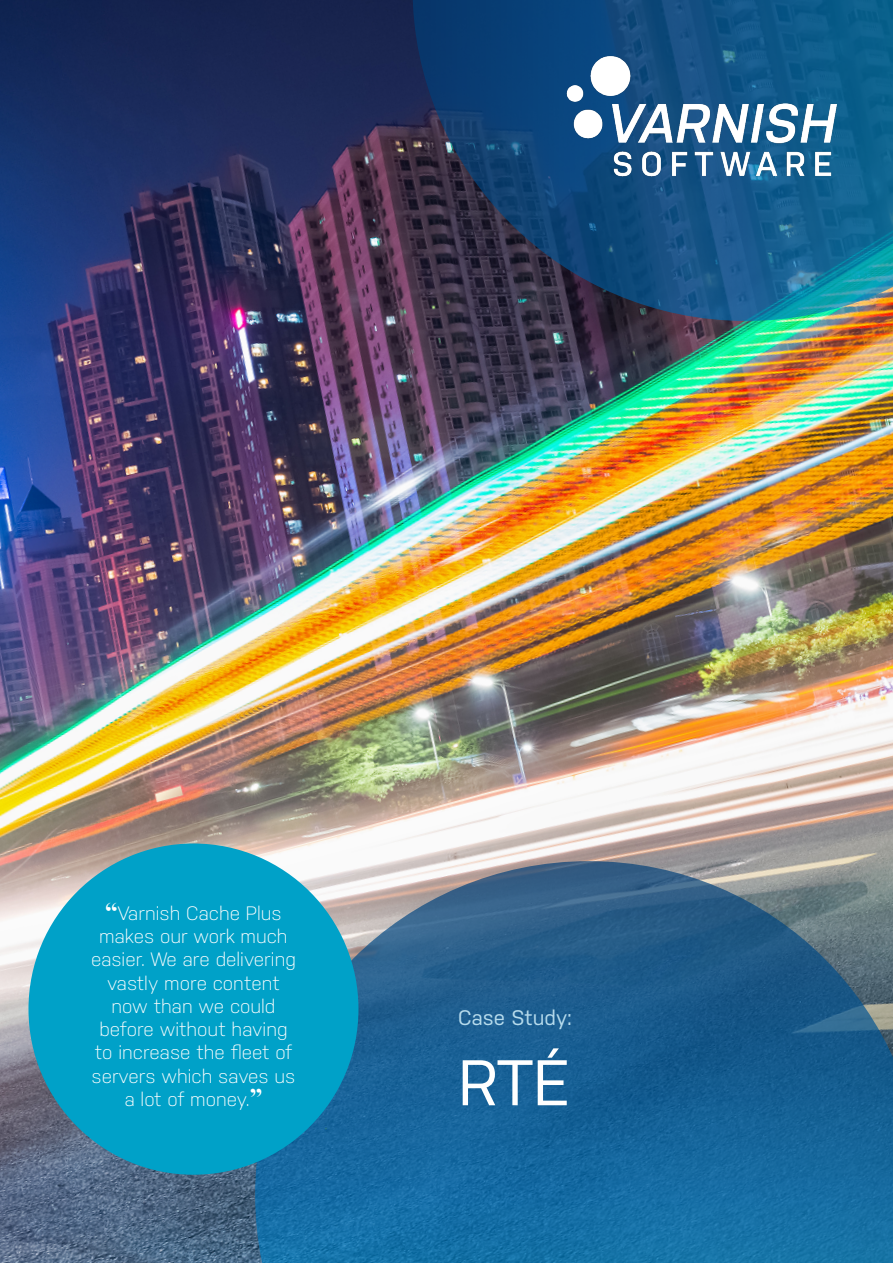
<style>
.page{position:relative;width:893px;height:1263px;background:#fff}
.page>*{position:absolute;margin:0;border:0;box-sizing:border-box;transform-origin:0 0}
.t1{font:64.2px "Nudista";color:#fff}
.t2{font:21px "Nudista";color:#b6dbec}
.t3{font:300 19.35px/23.2px "Nudista";color:#fff;text-align:center}
.s1{font-family:"Times New Roman";font-weight:700;font-size:25.2px}
</style>
<div class="page">
<img style="left:0;top:0;width:893px;height:1263px">
<svg style="left:412px;top:0;width:481px;height:321px"></svg>
<svg style="left:255px;top:861px;width:638px;height:402px"></svg>
<div style="left:28px;top:843px;width:330px;height:332px;background:#00a1c8;border-radius:50%"></div>
<img style="left:538px;top:0;width:329px;height:234px">
<p class="t3" style="left:91px;top:901px;width:206px"><span class="s1">“</span>Varnish Cache Plus makes our work much easier. We are delivering vastly more content now than we could before without having to increase the fleet of servers which saves us a lot of money.<span class="s1">”</span></p>
<p class="t2" style="left:458px;top:1005px;width:115px">Case Study:</p>
<h1 class="t1" style="left:458px;top:1046px;width:113px">RTÉ</h1>
</div>
